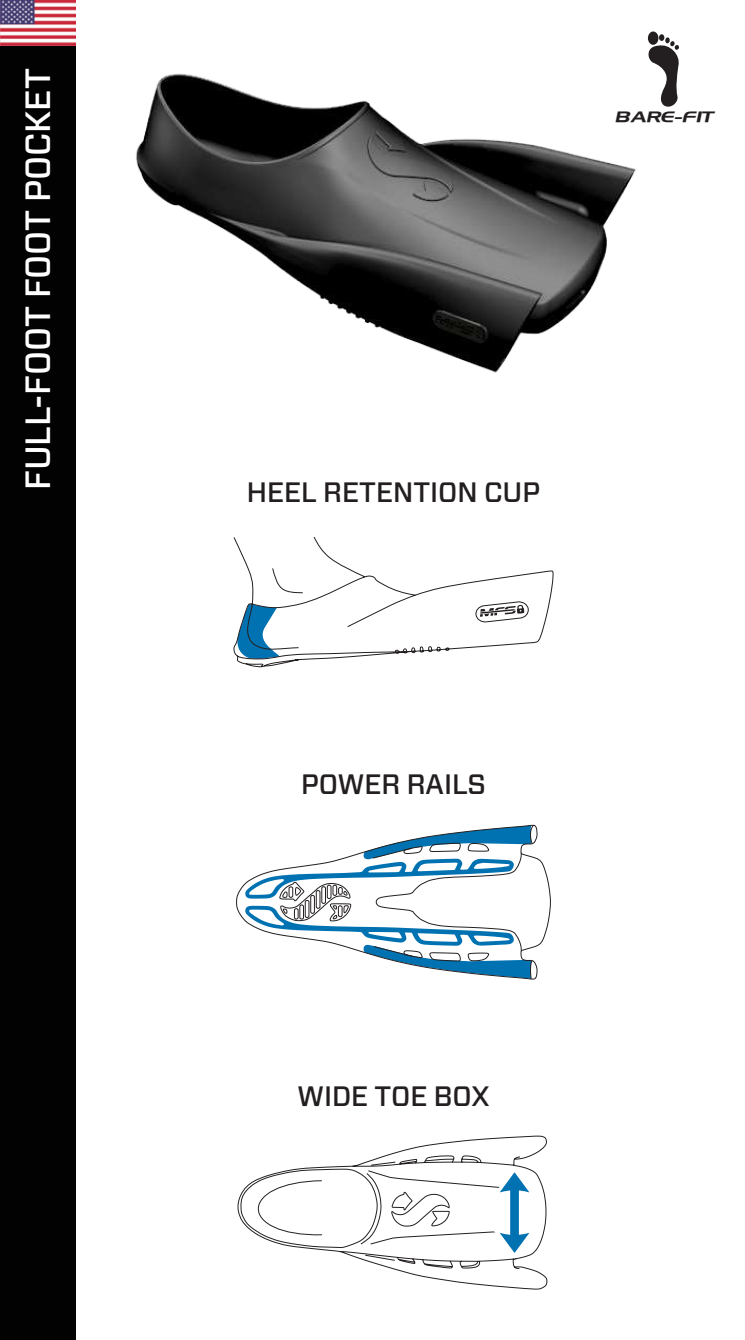
<style>
.page{position:relative;width:745px;height:1340px;background:#fff}
.page>*{position:absolute;margin:0;border:0;box-sizing:border-box;transform-origin:0 0}
.t1{font:500 35px "Forza";color:#fff}
.t2{font:500 28px "Forza";color:#231f20}
.t3{font:14.7px "Aero Extended Italic SWFTE";color:#231f20}
</style>
<div class="page">
<div style="left:0;top:0;width:75px;height:1339px;background:#020202"></div>
<img style="left:0;top:0;width:75px;height:45px">
<img style="left:136px;top:73px;width:500px;height:300px">
<svg style="left:647px;top:31px;width:11px;height:14px"></svg>
<svg style="left:658px;top:34px;width:6px;height:7px"></svg>
<svg style="left:647px;top:37px;width:32px;height:70px"></svg>
<svg style="left:233px;top:536px;width:320px;height:131px"></svg>
<svg style="left:236px;top:825px;width:315px;height:154px"></svg>
<svg style="left:245px;top:824px;width:289px;height:155px"></svg>
<svg style="left:237px;top:1135px;width:310px;height:155px"></svg>
<svg style="left:486px;top:1163px;width:56px;height:98px"></svg>
<p class="t1" style="left:19px;top:490px;width:423px;rotate:-90deg">FULL-FOOT FOOT POCKET</p>
<p class="t3" style="left:615px;top:108px;width:100px">BARE-FIT</p>
<p class="t2" style="left:247px;top:477px;width:294px">HEEL RETENTION CUP</p>
<p class="t2" style="left:301px;top:769px;width:186px">POWER RAILS</p>
<p class="t2" style="left:297px;top:1081px;width:193px">WIDE TOE BOX</p>
</div>
